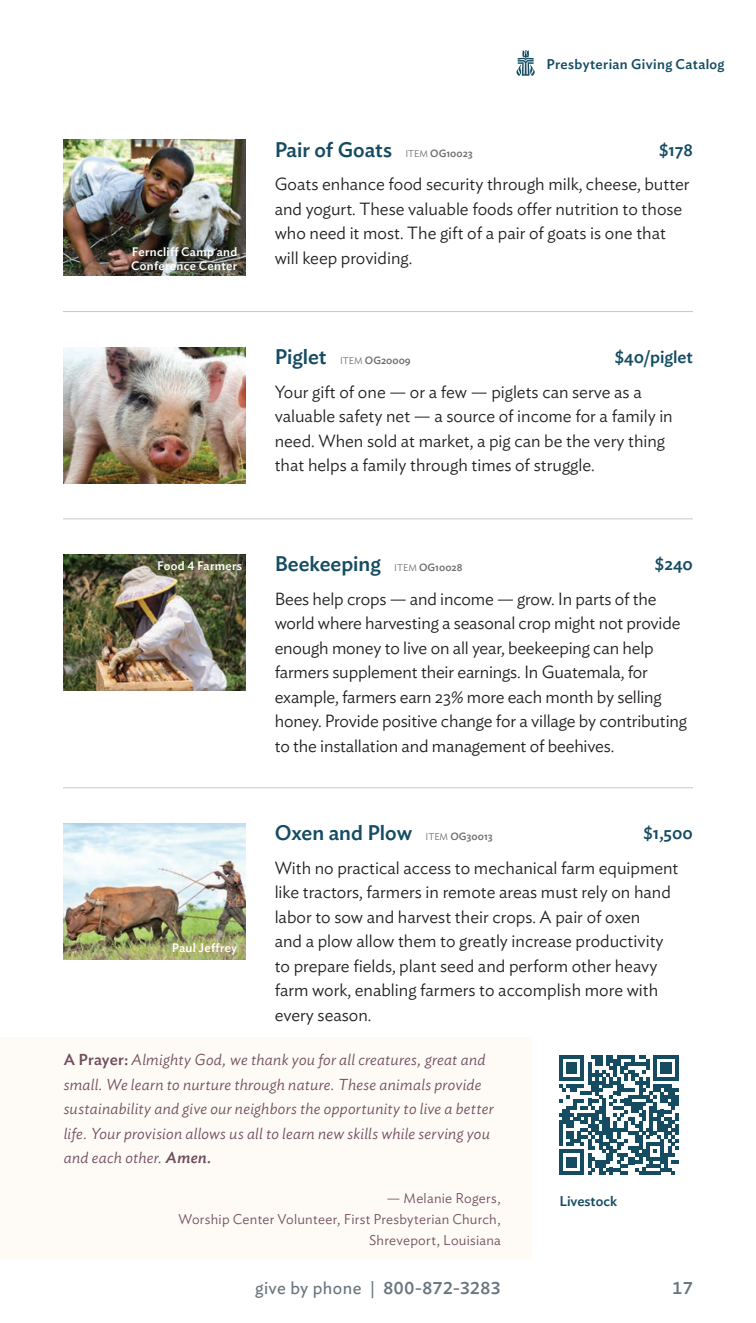
<style>
.page{position:relative;width:756px;height:1323px;background:#fff}
.page>*{position:absolute;margin:0;border:0;box-sizing:border-box;transform-origin:0 0}
.t1{font:500 21px "Ideal Sans";color:#154c62}
.t2{font:300 17.5px/24.5px "Ideal Sans";color:#231f20}
.t3{font:17.5px "Ideal Sans";letter-spacing:.025em;color:#6a757d}
.t4{font:500 17.5px "Ideal Sans";color:#154c62}
.t5{font:500 17.5px "Ideal Sans";color:#6a757d}
.Body_Copy_-_Quote{font:italic 300 15.75px/24.5px "Ideal Sans";letter-spacing:.015em;color:#714d60}
.Body_Copy_-_Quote-2{font:300 14px/21px "Ideal Sans";letter-spacing:.015em;color:#714d60;text-align:right}
.t6{font:500 14px "Ideal Sans";letter-spacing:.02em;color:#154c62}
.t7{font:500 14px "Ideal Sans";color:#154c62}
.Photo_Credit{font:500 12.25px/14px "Ideal Sans";letter-spacing:.025em;color:#fff}
.t8{font:500 10.5px "Ideal Sans";color:#6c6d70}
.s1{font-weight:300;font-size:9.62px;color:#6c6d70}
.s2{font-size:10.5px;color:#6c6d70}
.s3{font-size:21px;color:#154c62}
.s4{font-weight:300;font-size:9.62px}
.s5{font-weight:500;font-style:normal}
.s6{font-weight:500}
</style>
<div class="page">
<svg style="left:516px;top:50px;width:19px;height:26px"></svg>
<div style="left:0;top:1037px;width:532px;height:223px;background:#fefbf6"></div>
<img style="left:63px;top:140px;width:182px;height:136px">
<img style="left:63px;top:347px;width:182px;height:136px">
<img style="left:63px;top:554px;width:182px;height:137px">
<img style="left:63px;top:823px;width:182px;height:136px">
<hr style="left:63px;top:311px;width:630px;height:1px;background:#c3c7d0">
<hr style="left:63px;top:519px;width:630px;height:1px;background:#c3c7d0">
<hr style="left:63px;top:787px;width:630px;height:1px;background:#c3c7d0">
<svg style="left:559px;top:1055px;width:120px;height:120px"></svg>
<p class="t6" style="left:547px;top:53px;width:179px">Presbyterian Giving Catalog</p>
<p class="Photo_Credit" style="left:131px;top:244px;width:108px">Ferncliff Camp and<br>Conference Center</p>
<p class="Photo_Credit" style="left:157px;top:558px;width:87px">Food 4 Farmers</p>
<p class="Photo_Credit" style="left:172px;top:939px;width:67px">Paul Jeffrey</p>
<p class="t1" style="left:275px;top:133px;width:200px">Pair of Goats <span class="s1">ITEM</span> <span class="s2">OG10023</span></p>
<p class="t4" style="left:659px;top:136px;width:35px">$178</p>
<p class="t2" style="left:275px;top:171px;width:417px">Goats enhance food security through milk, cheese, butter and yogurt. These valuable foods offer nutrition to those who need it most. The gift of a pair of goats is one that will keep providing.</p>
<p class="t8" style="left:275px;top:352px;width:138px"><span class="s3">Piglet</span> <span class="s4">ITEM</span> OG20009</p>
<p class="t4" style="left:615px;top:343px;width:80px">$40/piglet</p>
<p class="t2" style="left:275px;top:378px;width:400px">Your gift of one — or a few — piglets can serve as a valuable safety net — a source of income for a family in need. When sold at market, a pig can be the very thing that helps a family through times of struggle.</p>
<p class="t1" style="left:275px;top:548px;width:189px">Beekeeping <span class="s1">ITEM</span> <span class="s2">OG10028</span></p>
<p class="t4" style="left:655px;top:551px;width:40px">$240</p>
<p class="t2" style="left:275px;top:585px;width:414px">Bees help crops — and income — grow. In parts of the world where harvesting a seasonal crop might not provide enough money to live on all year, beekeeping can help farmers supplement their earnings. In Guatemala, for example, farmers earn 23% more each month by selling honey. Provide positive change for a village by contributing to the installation and management of beehives.</p>
<p class="t1" style="left:275px;top:816px;width:220px">Oxen and Plow <span class="s1">ITEM</span> <span class="s2">OG30013</span></p>
<p class="t4" style="left:644px;top:819px;width:51px">$1,500</p>
<p class="t2" style="left:275px;top:854px;width:405px">With no practical access to mechanical farm equipment like tractors, farmers in remote areas must rely on hand labor to sow and harvest their crops. A pair of oxen<br>and a plow allow them to greatly increase productivity to prepare fields, plant seed and perform other heavy farm work, enabling farmers to accomplish more with every season.</p>
<p class="Body_Copy_-_Quote" style="left:64px;top:1046px;width:432px"><span class="s5">A Prayer:</span> Almighty God, we thank you for all creatures, great and small. We learn to nurture through nature. These animals provide sustainability and give our neighbors the opportunity to live a better life. Your provision allows us all to learn new skills while serving you and each other. <span class="s6">Amen.</span></p>
<p class="Body_Copy_-_Quote-2" style="left:178px;top:1187px;width:324px">— Melanie Rogers,<br>Worship Center Volunteer, First Presbyterian Church,<br>Shreveport, Louisiana</p>
<p class="t7" style="left:559px;top:1191px;width:59px">Livestock</p>
<p class="t3" style="left:255px;top:1274px;width:247px">give by phone | <span class="s6">800-872-3283</span></p>
<p class="t5" style="left:673px;top:1274px;width:22px">17</p>
</div>
